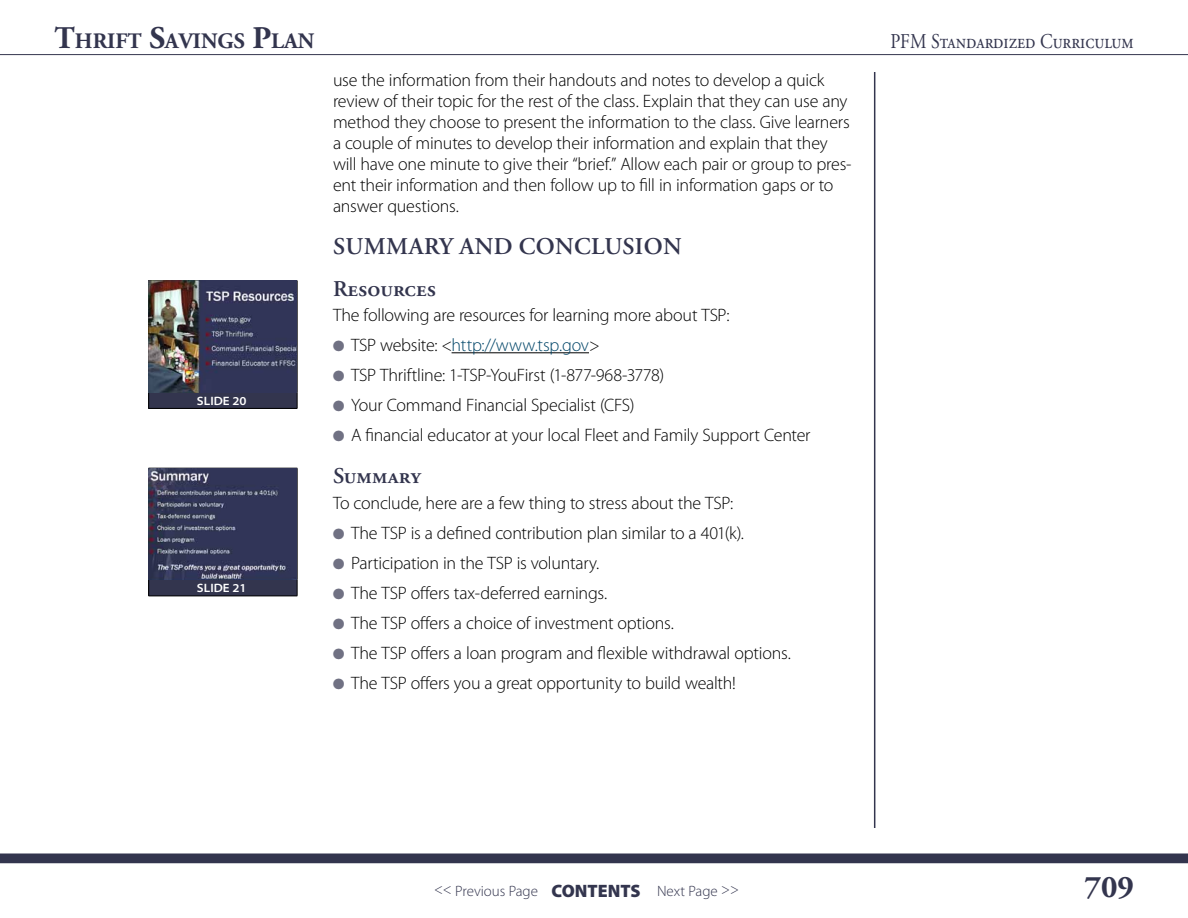
<style>
.page{position:relative;width:1188px;height:918px;background:#fff}
.page>*{position:absolute;margin:0;border:0;box-sizing:border-box;transform-origin:0 0}
.t1{font:700 31.5px "Adobe Garamond Pro";color:#33354e}
.t2{font:600 24px "Adobe Garamond Pro";letter-spacing:.015em;color:#33354e}
.t3{font:600 22.5px "Adobe Garamond Pro";color:#33354e}
.t4{font:700 22.05px "Adobe Garamond Pro";color:#33354e}
.t5{font:21px "Adobe Garamond Pro";color:#33354e;scale:.86 1}
.t6{font:300 18px/30px "Myriad Pro";letter-spacing:-.015em;color:#000}
.t7{font:300 15px "Myriad Pro";color:#33354e}
.t8{font:600 semi-expanded 12.15px "Myriad Pro";color:#fff}
.s1{font-size:31.5px}
.s2{font-family:"Meta Bold Expert";font-weight:400;font-size:14.4px;color:#707183}
.s3{color:#004568}
.s4{font-weight:900;font-size:18px}
</style>
<div class="page">
<div style="left:0;top:854px;width:1188px;height:9px;background:#33354e"></div>
<hr style="left:0;top:54px;width:1188px;height:1px;background:#33354e">
<hr style="left:874px;top:72px;width:1px;height:756px;background:#33354e">
<hr style="left:452px;top:352px;width:137px;height:1px;background:#000">
<div style="left:149px;top:392px;width:148px;height:16px;background:#33354e"></div>
<hr style="left:148px;top:280px;width:149px;height:1px;background:#000">
<hr style="left:148px;top:281px;width:1px;height:111px;background:#000">
<hr style="left:297px;top:281px;width:1px;height:111px;background:#000">
<svg style="left:148px;top:392px;width:1px;height:16px"></svg>
<svg style="left:297px;top:392px;width:1px;height:16px"></svg>
<hr style="left:148px;top:408px;width:149px;height:1px;background:#000">
<img style="left:149px;top:281px;width:148px;height:111px">
<div style="left:149px;top:580px;width:148px;height:16px;background:#33354e"></div>
<hr style="left:148px;top:468px;width:1px;height:112px;background:#000">
<hr style="left:297px;top:468px;width:1px;height:112px;background:#000">
<svg style="left:148px;top:580px;width:1px;height:16px"></svg>
<svg style="left:297px;top:580px;width:1px;height:16px"></svg>
<hr style="left:148px;top:596px;width:149px;height:1px;background:#000">
<img style="left:149px;top:468px;width:148px;height:112px">
<p class="t4" style="left:55px;top:28px;width:261px"><span class="s1">T</span>HRIFT <span class="s1">S</span>AVINGS <span class="s1">P</span>LAN</p>
<p class="t8" style="left:197px;top:393px;width:51px">SLIDE 20</p>
<p class="t8" style="left:197px;top:580px;width:51px">SLIDE 21</p>
<p class="t6" style="left:333px;top:69px;width:520px;line-height:21px">use the information from their handouts and notes to develop a quick review of their topic for the rest of the class. Explain that they can use any method they choose to present the information to the class. Give learners a couple of minutes to develop their information and explain that they will have one minute to give their “brief.” Allow each pair or group to pres&shy;ent their information and then follow up to fill in information gaps or to answer questions.</p>
<h2 class="t2" style="left:333px;top:232px;width:350px">SUMMARY AND CONCLUSION</h2>
<p class="t3" style="left:333px;top:275px;width:105px">Resources</p>
<p class="t6" style="left:333px;top:300px;width:479px">The following are resources for learning more about TSP:<br><span class="s2">X</span> TSP website: &lt;<span class="s3">http://www.tsp.gov</span>&gt;<br><span class="s2">X</span> TSP Thriftline: 1-TSP-YouFirst (1-877-968-3778)<br><span class="s2">X</span> Your Command Financial Specialist (CFS)<br><span class="s2">X</span> A financial educator at your local Fleet and Family Support Center</p>
<p class="t3" style="left:333px;top:463px;width:90px">Summary</p>
<p class="t6" style="left:333px;top:487px;width:459px">To conclude, here are a few thing to stress about the TSP:<br><span class="s2">X</span> The TSP is a defined contribution plan similar to a 401(k).<br><span class="s2">X</span> Participation in the TSP is voluntary.<br><span class="s2">X</span> The TSP offers tax-deferred earnings.<br><span class="s2">X</span> The TSP offers a choice of investment options.<br><span class="s2">X</span> The TSP offers a loan program and flexible withdrawal options.<br><span class="s2">X</span> The TSP offers you a great opportunity to build wealth!</p>
<p class="t5" style="left:890px;top:29px;width:284px">PFM Standardized Curriculum</p>
<p class="t7" style="left:434px;top:881px;width:306px">&lt;&lt; Previous Page <span class="s4">CONTENTS</span> Next Page &gt;&gt;</p>
<h1 class="t1" style="left:1085px;top:869px;width:51px">709</h1>
</div>
